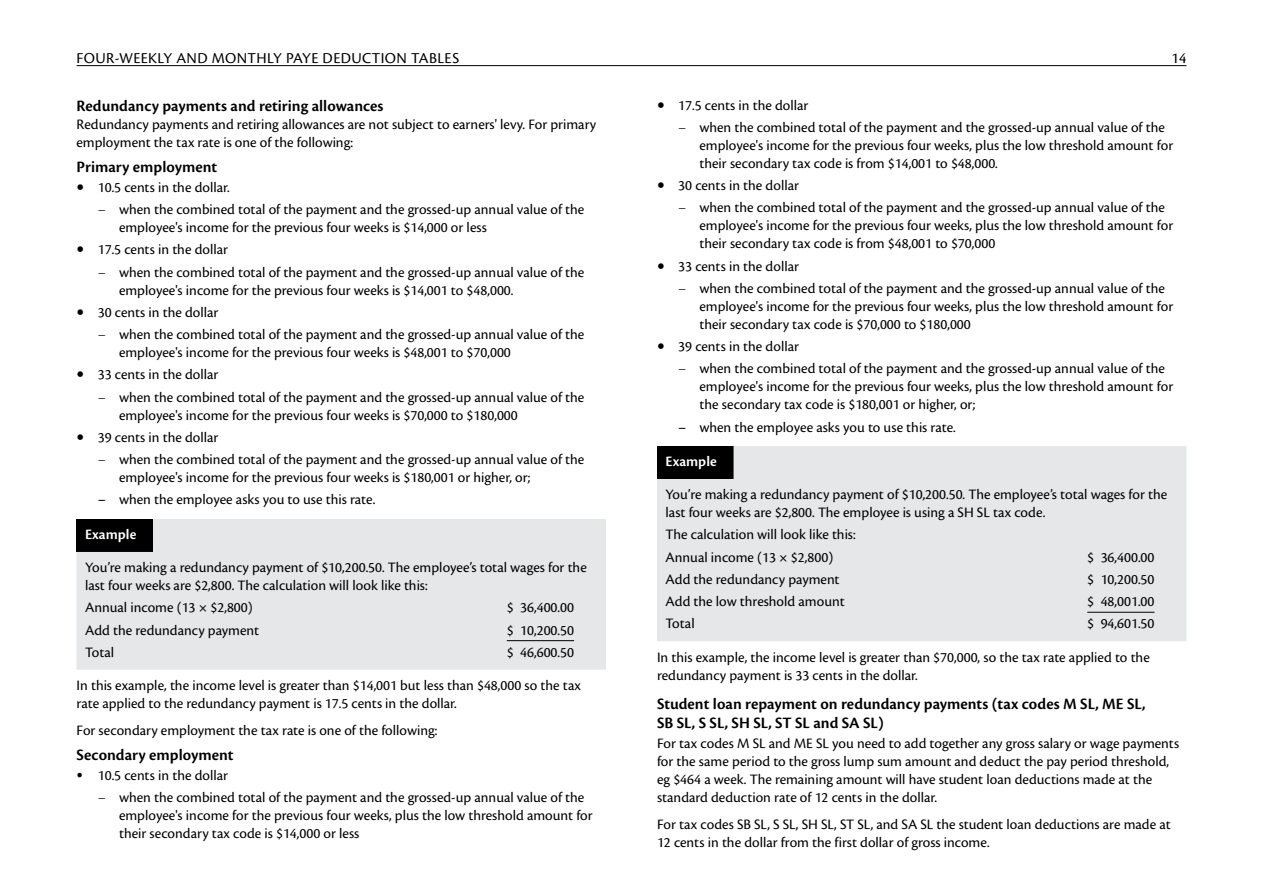
<style>
.page{position:relative;width:1263px;height:893px;background:#fff}
.page>*{position:absolute;margin:0;border:0;box-sizing:border-box;transform-origin:0 0}
.t1{font:600 16.5px/18.8px "Cronos Pro";color:#000}
.t2{font:15.75px "Cronos Pro";letter-spacing:.025em;color:#000}
.t3{font:15px/18px "Cronos Pro";color:#000}
.t4{font:600 15px "Cronos Pro";letter-spacing:.005em;color:#fff}
.s1{font-weight:700;font-size:21px}
.s2{font-weight:300}
.s3{font-size:21px}
</style>
<div class="page">
<hr style="left:77px;top:65px;width:1109px;height:1px;background:#000">
<div style="left:77px;top:519px;width:529px;height:151px;background:#e6e7e8"></div>
<hr style="left:507px;top:640px;width:67px;height:1px;background:#000">
<div style="left:657px;top:446px;width:529px;height:195px;background:#e6e7e8"></div>
<hr style="left:1087px;top:612px;width:67px;height:1px;background:#000">
<p class="t2" style="left:77px;top:49px;width:384px">FOUR-WEEKLY AND MONTHLY PAYE DEDUCTION TABLES</p>
<p class="t2" style="left:1171px;top:49px;width:16px">14</p>
<p class="t1" style="left:77px;top:96px;width:308px">Redundancy payments and retiring allowances</p>
<p class="t3" style="left:77px;top:115px;width:521px">Redundancy payments and retiring allowances are not subject to earners' levy. For primary employment the tax rate is one of the following:</p>
<p class="t1" style="left:77px;top:157px;width:142px">Primary employment</p>
<p class="t3" style="left:77px;top:178px;width:155px"><span class="s1">•</span> 10.5 cents in the dollar.</p>
<p class="t3" style="left:119px;top:201px;width:467px;text-indent:-21px"><span class="s2">–</span> when the combined total of the payment and the grossed-up annual value of the employee's income for the previous four weeks is $14,000 or less</p>
<p class="t3" style="left:77px;top:241px;width:153px"><span class="s1">•</span> 17.5 cents in the dollar</p>
<p class="t3" style="left:119px;top:263px;width:467px;text-indent:-21px"><span class="s2">–</span> when the combined total of the payment and the grossed-up annual value of the employee's income for the previous four weeks is $14,001 to $48,000.</p>
<p class="t3" style="left:77px;top:303px;width:143px"><span class="s1">•</span> 30 cents in the dollar</p>
<p class="t3" style="left:119px;top:326px;width:467px;text-indent:-21px"><span class="s2">–</span> when the combined total of the payment and the grossed-up annual value of the employee's income for the previous four weeks is $48,001 to $70,000</p>
<p class="t3" style="left:77px;top:366px;width:143px"><span class="s1">•</span> 33 cents in the dollar</p>
<p class="t3" style="left:119px;top:388px;width:467px;text-indent:-21px"><span class="s2">–</span> when the combined total of the payment and the grossed-up annual value of the employee's income for the previous four weeks is $70,000 to $180,000</p>
<p class="t3" style="left:77px;top:428px;width:143px"><span class="s1">•</span> 39 cents in the dollar</p>
<p class="t3" style="left:119px;top:451px;width:467px;text-indent:-21px"><span class="s2">–</span> when the combined total of the payment and the grossed-up annual value of the employee's income for the previous four weeks is $180,001 or higher, or;</p>
<p class="t3" style="left:98px;top:491px;width:279px">– when the employee asks you to use this rate.</p>
<p class="t4" style="left:85px;top:526px;width:53px">Example</p>
<p class="t3" style="left:85px;top:558px;width:503px">You’re making a redundancy payment of $10,200.50. The employee’s total wages for the last four weeks are $2,800. The calculation will look like this:</p>
<p class="t3" style="left:85px;top:599px;width:169px">Annual income (13 × $2,800)</p>
<p class="t3" style="left:507px;top:599px;width:69px">$ 36,400.00</p>
<p class="t3" style="left:85px;top:621px;width:176px">Add the redundancy payment</p>
<p class="t3" style="left:507px;top:621px;width:69px">$ 10,200.50</p>
<p class="t3" style="left:85px;top:643px;width:31px">Total</p>
<p class="t3" style="left:507px;top:643px;width:69px">$ 46,600.50</p>
<p class="t3" style="left:77px;top:676px;width:506px">In this example, the income level is greater than $14,001 but less than $48,000 so the tax rate applied to the redundancy payment is 17.5 cents in the dollar.</p>
<p class="t3" style="left:77px;top:721px;width:362px">For secondary employment the tax rate is one of the following:</p>
<p class="t1" style="left:77px;top:745px;width:159px">Secondary employment</p>
<p class="t3" style="left:77px;top:766px;width:153px"><span class="s3">•</span> 10.5 cents in the dollar</p>
<p class="t3" style="left:119px;top:789px;width:475px;text-indent:-21px"><span class="s2">–</span> when the combined total of the payment and the grossed-up annual value of the employee's income for the previous four weeks, plus the low threshold amount for their secondary tax code is $14,000 or less</p>
<p class="t3" style="left:657px;top:96px;width:153px"><span class="s1">•</span> 17.5 cents in the dollar</p>
<p class="t3" style="left:699px;top:118px;width:475px;text-indent:-21px"><span class="s2">–</span> when the combined total of the payment and the grossed-up annual value of the employee's income for the previous four weeks, plus the low threshold amount for their secondary tax code is from $14,001 to $48,000.</p>
<p class="t3" style="left:657px;top:176px;width:143px"><span class="s1">•</span> 30 cents in the dollar</p>
<p class="t3" style="left:699px;top:199px;width:475px;text-indent:-21px"><span class="s2">–</span> when the combined total of the payment and the grossed-up annual value of the employee's income for the previous four weeks, plus the low threshold amount for their secondary tax code is from $48,001 to $70,000</p>
<p class="t3" style="left:657px;top:257px;width:143px"><span class="s1">•</span> 33 cents in the dollar</p>
<p class="t3" style="left:699px;top:279px;width:475px;text-indent:-21px"><span class="s2">–</span> when the combined total of the payment and the grossed-up annual value of the employee's income for the previous four weeks, plus the low threshold amount for their secondary tax code is $70,000 to $180,000</p>
<p class="t3" style="left:657px;top:337px;width:143px"><span class="s1">•</span> 39 cents in the dollar</p>
<p class="t3" style="left:699px;top:360px;width:475px;text-indent:-21px"><span class="s2">–</span> when the combined total of the payment and the grossed-up annual value of the employee's income for the previous four weeks, plus the low threshold amount for the secondary tax code is $180,001 or higher, or;</p>
<p class="t3" style="left:678px;top:418px;width:279px">– when the employee asks you to use this rate.</p>
<p class="t4" style="left:665px;top:453px;width:53px">Example</p>
<p class="t3" style="left:665px;top:486px;width:503px">You’re making a redundancy payment of $10,200.50. The employee’s total wages for the last four weeks are $2,800. The employee is using a SH SL tax code.</p>
<p class="t3" style="left:665px;top:524px;width:192px;line-height:22.2px">The calculation will look like this:<br>Annual income (13 × $2,800)</p>
<p class="t3" style="left:1087px;top:548px;width:69px">$ 36,400.00</p>
<p class="t3" style="left:665px;top:570px;width:176px">Add the redundancy payment</p>
<p class="t3" style="left:1087px;top:570px;width:69px">$ 10,200.50</p>
<p class="t3" style="left:665px;top:593px;width:181px">Add the low threshold amount</p>
<p class="t3" style="left:1087px;top:593px;width:69px">$ 48,001.00</p>
<p class="t3" style="left:665px;top:615px;width:31px">Total</p>
<p class="t3" style="left:1087px;top:615px;width:69px">$ 94,601.50</p>
<p class="t3" style="left:657px;top:648px;width:494px">In this example, the income level is greater than $70,000, so the tax rate applied to the redundancy payment is 33 cents in the dollar.</p>
<p class="t1" style="left:657px;top:695px;width:490px">Student loan repayment on redundancy payments (tax codes M SL, ME SL,<br>SB SL, S SL, SH SL, ST SL and SA SL)</p>
<p class="t3" style="left:657px;top:734px;width:524px">For tax codes M SL and ME SL you need to add together any gross salary or wage payments for the same period to the gross lump sum amount and deduct the pay period threshold, eg $464 a week. The remaining amount will have student loan deductions made at the standard deduction rate of 12 cents in the dollar.</p>
<p class="t3" style="left:657px;top:815px;width:515px">For tax codes SB SL, S SL, SH SL, ST SL, and SA SL the student loan deductions are made at<br>12 cents in the dollar from the first dollar of gross income.</p>
</div>
